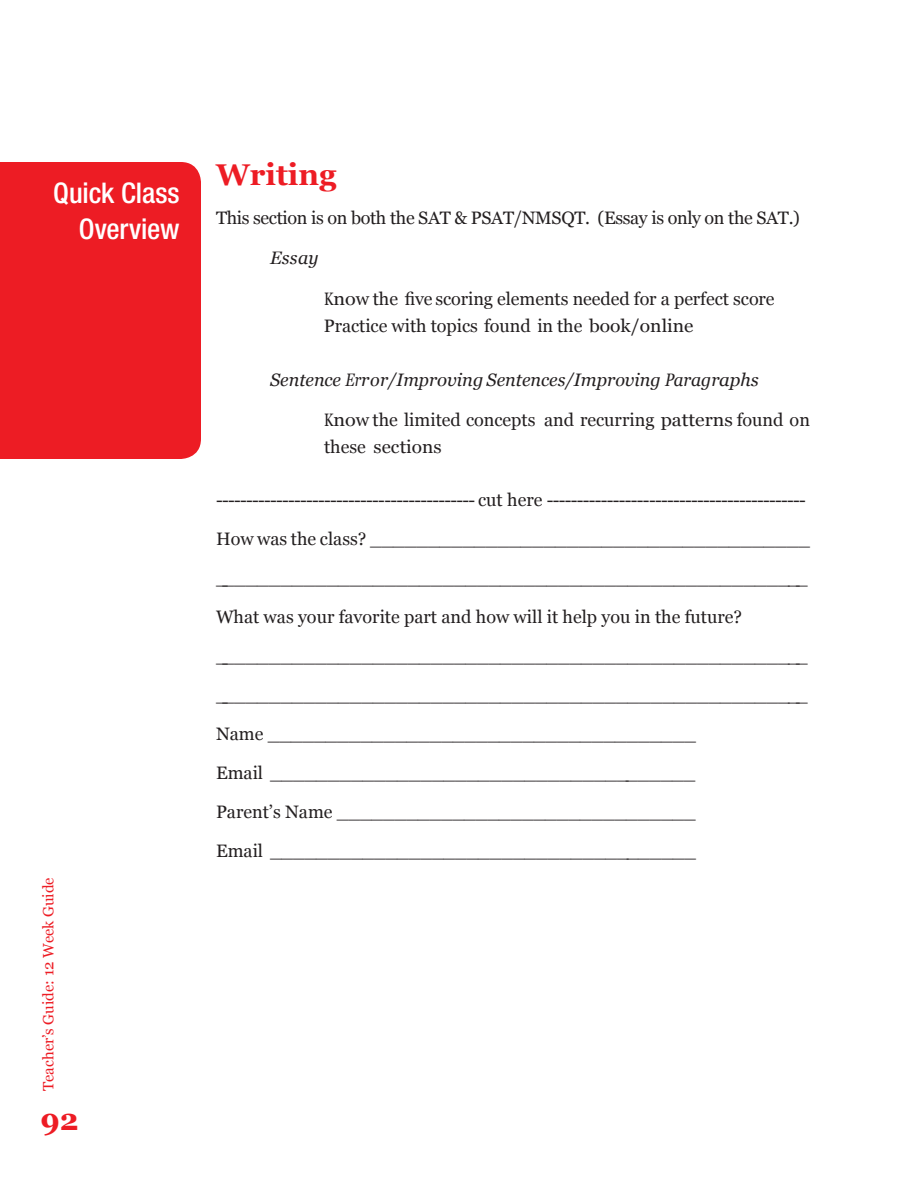
<style>
.page{position:relative;width:918px;height:1188px;background:#fff}
.page>*{position:absolute;margin:0;border:0;box-sizing:border-box;transform-origin:0 0}
.t1{font:700 30px "Georgia";color:#ed1c24}
.t2{font:500 condensed 28.5px/36px "Helvetica Neue LT Std";letter-spacing:-.005em;color:#fff;text-align:right}
.t3{font:18px/39px "Georgia";color:#231f20}
.t4{font:18px/27px "Georgia";color:#231f20;scale:.75 1}
.t5{font:18px "Georgia";letter-spacing:-.02em;color:#231f20}
.t6{font:italic 18px "Georgia";color:#231f20}
.t7{font:15px "Georgia";color:#ed1c24}
</style>
<div class="page">
<div style="left:0;top:162px;width:201px;height:297px;background:#ed1c24"></div>
<h2 class="t2" style="left:53px;top:174px;width:128px">Quick Class<br>Overview</h2>
<p class="t7" style="left:39px;top:1091px;width:215px;rotate:-90deg">Teacher’s Guide: 12 Week Guide</p>
<h1 class="t1" style="left:40px;top:1100px;width:40px">92</h1>
<h1 class="t1" style="left:216px;top:155px;width:122px">Writing</h1>
<p class="t5" style="left:216px;top:207px;width:586px">This section is on both the SAT &amp; PSAT/NMSQT. (Essay is only on the SAT.)</p>
<p class="t6" style="left:270px;top:247px;width:50px">Essay</p>
<p class="t4" style="left:324px;top:285px;width:602px">Know the five scoring elements needed for a perfect score<br>Practice with topics found in the book/online</p>
<p class="t6" style="left:270px;top:368px;width:490px">Sentence Error/Improving Sentences/Improving Paragraphs</p>
<p class="t4" style="left:324px;top:407px;width:650px">Know the limited concepts and recurring patterns found on these sections</p>
<p class="t3" style="left:216px;top:480px;width:595px">------------------------------------------- cut here ------------------------------------------- How was the class? ______________________________________ ____________________________________________________ What was your favorite part and how will it help you in the future? ____________________________________________________ ____________________________________________________ Name _____________________________________<br>Email _____________________________________<br>Parent’s Name _______________________________<br>Email _____________________________________</p>
</div>
